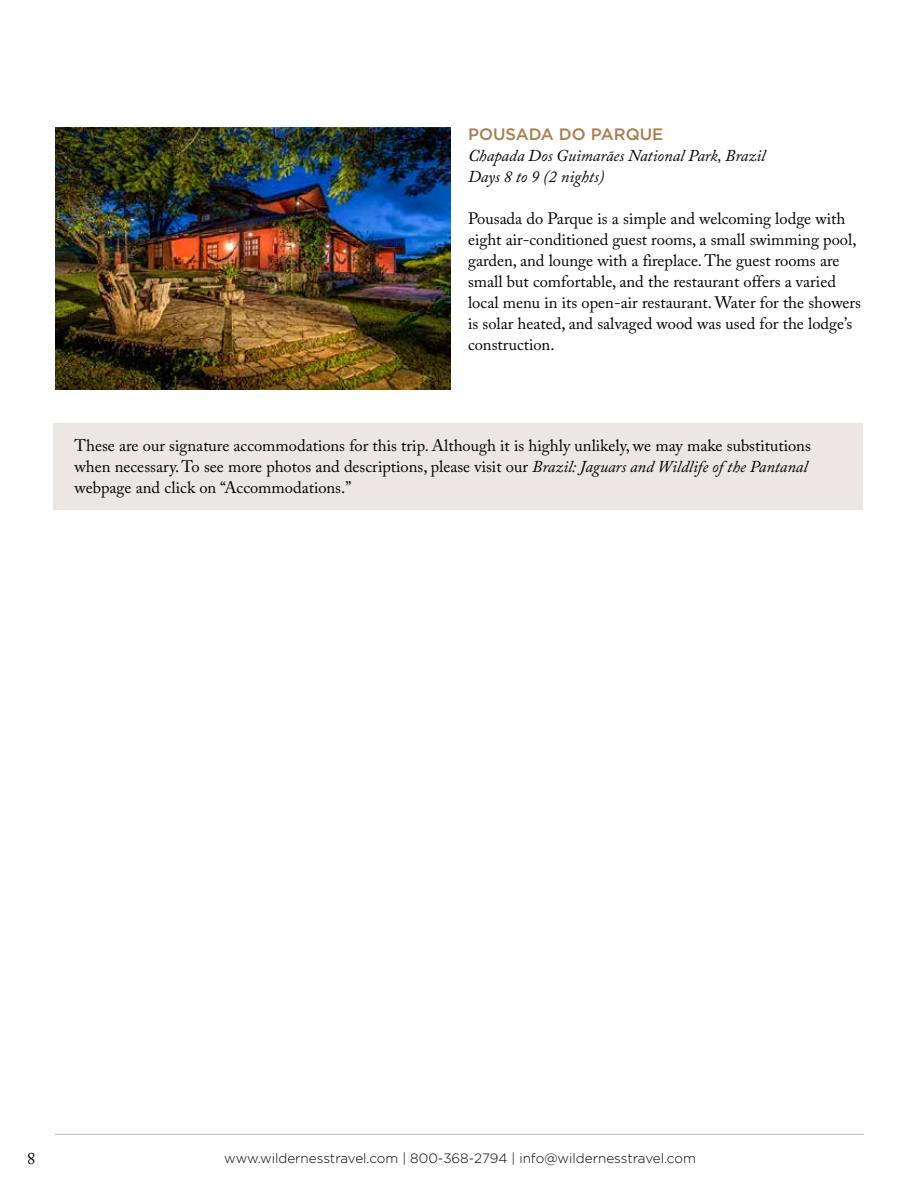
<style>
.page{position:relative;width:918px;height:1188px;background:#fff}
.page>*{position:absolute;margin:0;border:0;box-sizing:border-box;transform-origin:0 0}
.t1{font:16.5px/21px "Adobe Caslon Pro";color:#000}
.t2{font:italic 16.5px/21px "Adobe Caslon Pro";color:#000}
.t3{font:500 16.5px "Gotham";color:#aa7d51}
.t4{font:300 13.5px "Gotham";color:#000}
.s1{font-style:italic}
</style>
<div class="page">
<hr style="left:55px;top:1134px;width:809px;height:1px;background:#bcbec0">
<div style="left:53px;top:423px;width:810px;height:87px;background:#ebe8e3"></div>
<img style="left:55px;top:127px;width:396px;height:262px">
<p class="t3" style="left:468px;top:124px;width:197px">POUSADA DO PARQUE</p>
<p class="t2" style="left:468px;top:145px;width:299px">Chapada Dos Guimarães National Park, Brazil<br>Days 8 to 9 (2 nights)</p>
<p class="t1" style="left:468px;top:208px;width:395px">Pousada do Parque is a simple and welcoming lodge with eight air-conditioned guest rooms, a small swimming pool, garden, and lounge with a fireplace. The guest rooms are small but comfortable, and the restaurant offers a varied local menu in its open-air restaurant. Water for the showers is solar heated, and salvaged wood was used for the lodge’s construction.</p>
<p class="t1" style="left:75px;top:434px;width:738px">These are our signature accommodations for this trip. Although it is highly unlikely, we may make substitutions when necessary. To see more photos and descriptions, please visit our <span class="s1">Brazil: Jaguars and Wildlife of the Pantanal </span>webpage and click on “Accommodations.”</p>
<p class="t1" style="left:27px;top:1148px;width:10px">8</p>
<p class="t4" style="left:224px;top:1150px;width:473px">www.wildernesstravel.com | 800-368-2794 | info@wildernesstravel.com</p>
</div>
